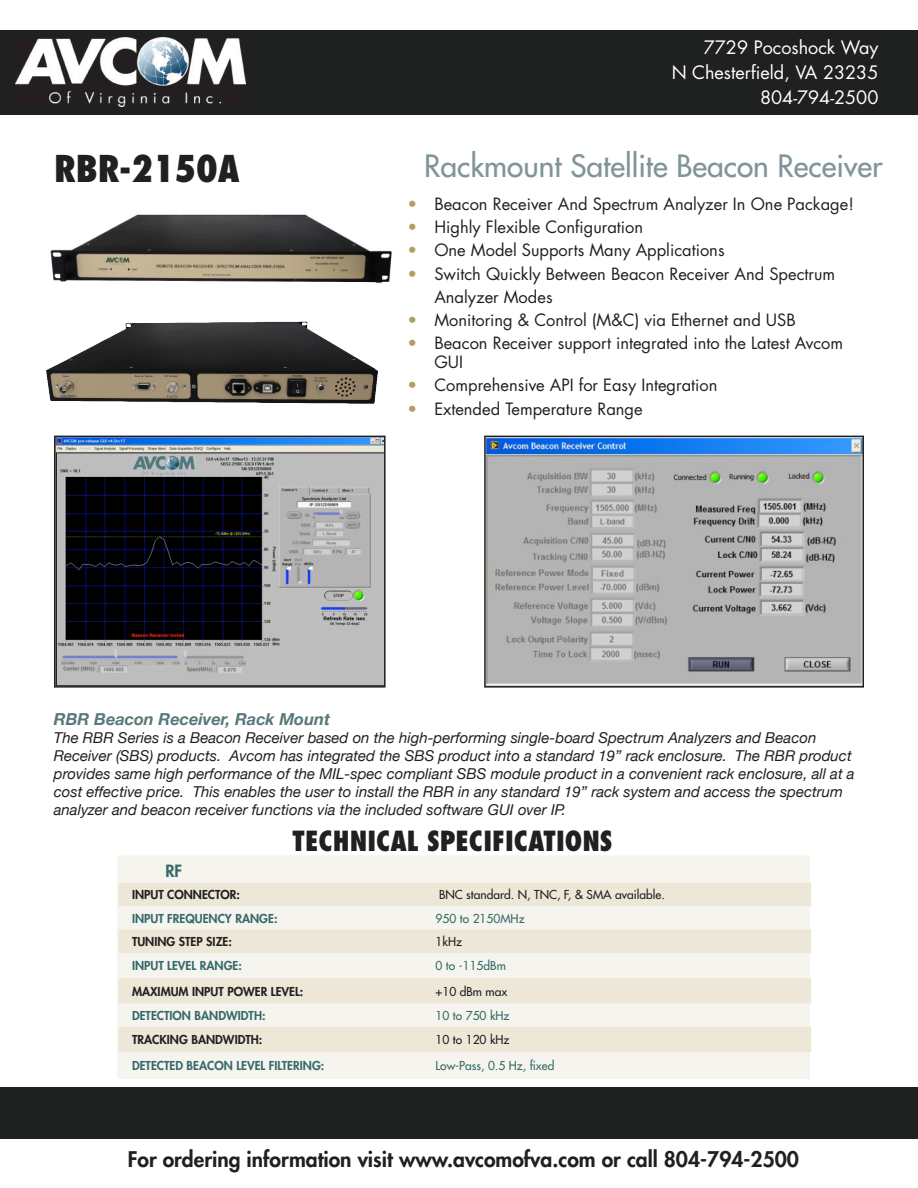
<style>
.page{position:relative;width:918px;height:1188px;background:#fff}
.page>*{position:absolute;margin:0;border:0;box-sizing:border-box;transform-origin:0 0}
.t1{font:800 condensed 36px "Futura Std";color:#1f2020}
.t2{font:500 30px "Futura Std";color:#7f9597}
.t3{font:800 condensed 27px "Futura Std";color:#1f2020}
.t4{font:800 21px "Futura Std";color:#231f20}
.t5{font:18px "Futura Std";color:#fff}
.t6{font:16.5px/19.8px "Futura Std";color:#1f2020}
.t7{font:italic 700 16.5px "Helvetica Neue";color:#597879}
.t8{font:800 16.5px "Futura Std";color:#356a6a}
.t9{font:italic 15px/18px "Helvetica Neue";color:#231f20}
.t10{font:800 12px "Futura Std";color:#356a6a}
.t11{font:800 12px "Futura Std";color:#231f20}
.t12{font:500 12px "Futura Std";color:#231f20}
.t13{font:500 12px "Futura Std";color:#356a6a}
.s1{color:#b19f63}
</style>
<div class="page">
<img style="left:46px;top:321px;width:332px;height:83px">
<div style="left:0;top:31px;width:918px;height:84px;background:#1f2020"></div>
<img style="left:16px;top:38px;width:229px;height:69px">
<div style="left:0;top:1087px;width:918px;height:52px;background:#1f2020"></div>
<div style="left:117px;top:855px;width:693px;height:224px;background:#f6f4ee"></div>
<svg style="left:118px;top:883px;width:693px;height:169px;fill:#ece7d6"></svg>
<img style="left:57px;top:439px;width:326px;height:246px">
<div style="left:54px;top:436px;width:332px;height:252px;border:2px solid #231f20"></div>
<img style="left:487px;top:439px;width:374px;height:246px">
<div style="left:484px;top:436px;width:380px;height:252px;border:2px solid #231f20"></div>
<img style="left:50px;top:214px;width:342px;height:69px">
<p class="t1" style="left:54px;top:146px;width:187px">RBR-2150A</p>
<p class="t5" style="left:704px;top:36px;width:176px">7729 Pocoshock Way</p>
<p class="t5" style="left:672px;top:61px;width:208px">N Chesterfield, VA 23235</p>
<p class="t5" style="left:760px;top:85px;width:120px">804-794-2500</p>
<p class="t2" style="left:424px;top:147px;width:460px">Rackmount Satellite Beacon Receiver</p>
<p class="t6" style="left:407px;top:195px;width:448px"><span class="s1">•</span> Beacon Receiver And Spectrum Analyzer In One Package!</p>
<p class="t6" style="left:407px;top:218px;width:237px"><span class="s1">•</span> Highly Flexible Configuration</p>
<p class="t6" style="left:407px;top:241px;width:319px"><span class="s1">•</span> One Model Supports Many Applications</p>
<p class="t6" style="left:407px;top:264px;width:429px"><span class="s1">•</span> Switch Quickly Between Beacon Receiver And Spectrum</p>
<p class="t6" style="left:434px;top:287px;width:120px">Analyzer Modes</p>
<p class="t6" style="left:407px;top:310px;width:390px"><span class="s1">•</span> Monitoring &amp; Control (M&amp;C) via Ethernet and USB</p>
<p class="t6" style="left:434px;top:333px;width:410px;text-indent:-27px"><span class="s1">•</span> Beacon Receiver support integrated into the Latest Avcom<br>GUI</p>
<p class="t6" style="left:407px;top:376px;width:312px"><span class="s1">•</span> Comprehensive API for Easy Integration</p>
<p class="t6" style="left:407px;top:399px;width:237px"><span class="s1">•</span> Extended Temperature Range</p>
<p class="t7" style="left:54px;top:709px;width:278px">RBR Beacon Receiver, Rack Mount</p>
<p class="t9" style="left:54px;top:728px;width:802px">The RBR Series is a Beacon Receiver based on the high-performing single-board Spectrum Analyzers and Beacon Receiver (SBS) products. Avcom has integrated the SBS product into a standard 19” rack enclosure. The RBR product provides same high performance of the MIL-spec compliant SBS module product in a convenient rack enclosure, all at a cost effective price. This enables the user to install the RBR in any standard 19” rack system and access the spectrum analyzer and beacon receiver functions via the included software GUI over IP.</p>
<p class="t3" style="left:292px;top:824px;width:322px">TECHNICAL SPECIFICATIONS</p>
<p class="t8" style="left:165px;top:860px;width:18px">RF</p>
<p class="t11" style="left:132px;top:887px;width:110px">INPUT CONNECTOR:</p>
<p class="t12" style="left:439px;top:887px;width:227px">BNC standard. N, TNC, F, &amp; SMA available.</p>
<p class="t10" style="left:132px;top:911px;width:147px">INPUT FREQUENCY RANGE:</p>
<p class="t13" style="left:436px;top:911px;width:91px">950 to 2150MHz</p>
<p class="t11" style="left:132px;top:934px;width:101px">TUNING STEP SIZE:</p>
<p class="t12" style="left:436px;top:934px;width:28px">1kHz</p>
<p class="t10" style="left:132px;top:958px;width:111px">INPUT LEVEL RANGE:</p>
<p class="t13" style="left:436px;top:959px;width:72px">0 to -115dBm</p>
<p class="t11" style="left:132px;top:984px;width:173px">MAXIMUM INPUT POWER LEVEL:</p>
<p class="t12" style="left:436px;top:984px;width:73px">+10 dBm max</p>
<p class="t10" style="left:132px;top:1008px;width:135px">DETECTION BANDWIDTH:</p>
<p class="t13" style="left:436px;top:1008px;width:76px">10 to 750 kHz</p>
<p class="t11" style="left:132px;top:1032px;width:132px">TRACKING BANDWIDTH:</p>
<p class="t12" style="left:436px;top:1032px;width:76px">10 to 120 kHz</p>
<p class="t10" style="left:132px;top:1058px;width:194px">DETECTED BEACON LEVEL FILTERING:</p>
<p class="t13" style="left:436px;top:1058px;width:120px">Low-Pass, 0.5 Hz, fixed</p>
<p class="t4" style="left:128px;top:1146px;width:673px">For ordering information visit www.avcomofva.com or call 804-794-2500</p>
</div>
